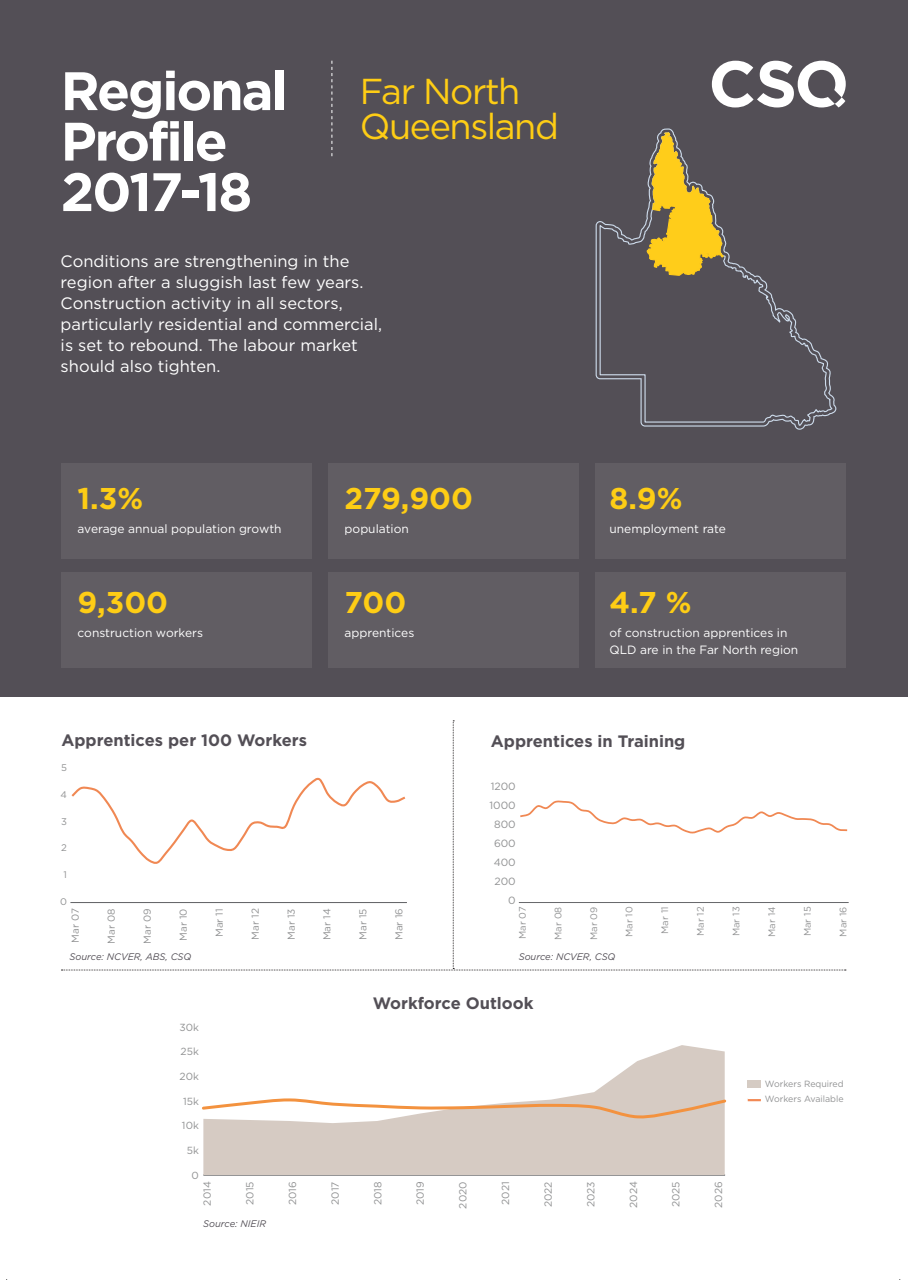
<style>
.page{position:relative;width:908px;height:1280px;background:#fff}
.page>*{position:absolute;margin:0;border:0;box-sizing:border-box;transform-origin:0 0}
.t1{font:700 54px/50.4px "Gotham";letter-spacing:-.04em;color:#fff}
.t2{font:36px/34.5px "Gotham HTF";letter-spacing:-.04em;color:#fecd15}
.t3{font:700 30px "Gotham";color:#fecd15}
.Subheading_A{font:16.5px/21px "Gotham HTF";color:#fff}
.t4{font:700 16.5px "Gotham";color:#534f56}
.t5{font:12px "Gotham HTF";color:#fff}
.t6{font:10.5px/19px "Gotham";color:#919293;text-align:right}
.t7{font:10.35px "Gotham";color:#919293}
.t8{font:10.05px "Gotham";color:#919293}
.t9{font:italic 9.6px "Gotham";color:#534f56}
.t10{font:9.6px "Gotham";color:#919293}
.t11{font:9.45px "Gotham";color:#919293}
.t12{font:9px/15px "Gotham";color:#919293}
</style>
<div class="page">
<div style="left:0;top:0;width:908px;height:696px;background:#534f56"></div>
<div style="left:595px;top:463px;width:251px;height:95px;background:#615d63"></div>
<div style="left:595px;top:572px;width:251px;height:95px;background:#615d63"></div>
<div style="left:328px;top:463px;width:251px;height:95px;background:#615d63"></div>
<div style="left:61px;top:463px;width:250px;height:95px;background:#615d63"></div>
<svg style="left:331px;top:61px;width:1px;height:95px"></svg>
<svg style="left:712px;top:61px;width:134px;height:46px"></svg>
<div style="left:328px;top:572px;width:251px;height:95px;background:#615d63"></div>
<div style="left:61px;top:572px;width:250px;height:95px;background:#615d63"></div>
<svg style="left:61px;top:720px;width:788px;height:250px"></svg>
<hr style="left:203px;top:1173px;width:522px;height:2px;background:#66676a">
<svg style="left:203px;top:1045px;width:522px;height:129px;fill:#d6cbc3"></svg>
<svg style="left:202px;top:1096px;width:525px;height:24px"></svg>
<svg style="left:595px;top:128px;width:241px;height:301px"></svg>
<svg style="left:646px;top:131px;width:78px;height:145px"></svg>
<svg style="left:748px;top:1099px;width:13px;height:1px"></svg>
<div style="left:748px;top:1079px;width:13px;height:8px;background:#d5cbc3"></div>
<p class="t1" style="left:61px;top:64px;width:229px">Regional<br>Profile<br>2017-18</p>
<p class="t2" style="left:360px;top:74px;width:200px">Far North<br>Queensland</p>
<p class="Subheading_A" style="left:61px;top:251px;width:323px">Conditions are strengthening in the region after a sluggish last few years.<br>Construction activity in all sectors, particularly residential and commercial, is set to rebound. The labour market should also tighten.</p>
<p class="t3" style="left:78px;top:481px;width:67px">1.3%</p>
<p class="t5" style="left:78px;top:521px;width:205px">average annual population growth</p>
<p class="t3" style="left:78px;top:585px;width:92px">9,300</p>
<p class="t5" style="left:78px;top:625px;width:127px">construction workers</p>
<p class="t3" style="left:345px;top:481px;width:130px">279,900</p>
<p class="t5" style="left:345px;top:521px;width:66px">population</p>
<p class="t3" style="left:345px;top:585px;width:63px">700</p>
<p class="t5" style="left:345px;top:625px;width:71px">apprentices</p>
<p class="t3" style="left:609px;top:481px;width:75px">8.9%</p>
<p class="t5" style="left:609px;top:521px;width:118px">unemployment rate</p>
<p class="t3" style="left:609px;top:585px;width:84px">4.7 %</p>
<p class="t5" style="left:609px;top:625px;width:179px">of construction apprentices in</p>
<p class="t5" style="left:609px;top:642px;width:190px">QLD are in the Far North region</p>
<p class="t4" style="left:61px;top:730px;width:247px">Apprentices per 100 Workers</p>
<p class="t4" style="left:491px;top:731px;width:196px">Apprentices in Training</p>
<p class="t10" style="left:61px;top:761px;width:7px">5</p>
<p class="t10" style="left:60px;top:788px;width:8px">4</p>
<p class="t10" style="left:61px;top:814px;width:7px">3</p>
<p class="t10" style="left:61px;top:841px;width:7px">2</p>
<p class="t10" style="left:63px;top:868px;width:5px">1</p>
<p class="t10" style="left:60px;top:895px;width:8px">0</p>
<p class="t8" style="left:69px;top:942px;width:36px;rotate:-90deg">Mar 07</p>
<p class="t8" style="left:105px;top:943px;width:37px;rotate:-90deg">Mar 08</p>
<p class="t8" style="left:141px;top:943px;width:37px;rotate:-90deg">Mar 09</p>
<p class="t8" style="left:177px;top:940px;width:34px;rotate:-90deg">Mar 10</p>
<p class="t8" style="left:213px;top:937px;width:30px;rotate:-90deg">Mar 11</p>
<p class="t8" style="left:249px;top:939px;width:33px;rotate:-90deg">Mar 12</p>
<p class="t8" style="left:285px;top:939px;width:33px;rotate:-90deg">Mar 13</p>
<p class="t8" style="left:321px;top:940px;width:33px;rotate:-90deg">Mar 14</p>
<p class="t8" style="left:357px;top:939px;width:33px;rotate:-90deg">Mar 15</p>
<p class="t8" style="left:392px;top:939px;width:33px;rotate:-90deg">Mar 16</p>
<p class="t6" style="left:489px;top:776px;width:28px">1200<br>1000<br>800<br>600<br>400<br>200<br>0</p>
<p class="t11" style="left:516px;top:939px;width:34px;rotate:-90deg">Mar 07</p>
<p class="t11" style="left:552px;top:939px;width:35px;rotate:-90deg">Mar 08</p>
<p class="t11" style="left:587px;top:939px;width:35px;rotate:-90deg">Mar 09</p>
<p class="t11" style="left:623px;top:937px;width:32px;rotate:-90deg">Mar 10</p>
<p class="t11" style="left:659px;top:933px;width:29px;rotate:-90deg">Mar 11</p>
<p class="t11" style="left:694px;top:935px;width:31px;rotate:-90deg">Mar 12</p>
<p class="t11" style="left:730px;top:936px;width:31px;rotate:-90deg">Mar 13</p>
<p class="t11" style="left:766px;top:936px;width:32px;rotate:-90deg">Mar 14</p>
<p class="t11" style="left:801px;top:936px;width:31px;rotate:-90deg">Mar 15</p>
<p class="t11" style="left:837px;top:936px;width:31px;rotate:-90deg">Mar 16</p>
<p class="t9" style="left:70px;top:950px;width:123px">Source: NCVER, ABS, CSQ</p>
<p class="t9" style="left:519px;top:950px;width:98px">Source: NCVER, CSQ</p>
<p class="t7" style="left:179px;top:1019px;width:21px">30k</p>
<p class="t7" style="left:181px;top:1044px;width:20px">25k</p>
<p class="t7" style="left:179px;top:1069px;width:21px">20k</p>
<p class="t7" style="left:183px;top:1093px;width:17px">15k</p>
<p class="t7" style="left:182px;top:1118px;width:18px">10k</p>
<p class="t7" style="left:187px;top:1143px;width:14px">5k</p>
<p class="t7" style="left:191px;top:1168px;width:9px">0</p>
<p class="t4" style="left:373px;top:993px;width:162px">Workforce Outlook</p>
<p class="t7" style="left:201px;top:1205px;width:26px;rotate:-90deg">2014</p>
<p class="t7" style="left:243px;top:1204px;width:25px;rotate:-90deg">2015</p>
<p class="t7" style="left:286px;top:1205px;width:25px;rotate:-90deg">2016</p>
<p class="t7" style="left:328px;top:1204px;width:25px;rotate:-90deg">2017</p>
<p class="t7" style="left:371px;top:1204px;width:25px;rotate:-90deg">2018</p>
<p class="t7" style="left:414px;top:1205px;width:25px;rotate:-90deg">2019</p>
<p class="t7" style="left:456px;top:1208px;width:29px;rotate:-90deg">2020</p>
<p class="t7" style="left:499px;top:1204px;width:25px;rotate:-90deg">2021</p>
<p class="t7" style="left:541px;top:1206px;width:27px;rotate:-90deg">2022</p>
<p class="t7" style="left:584px;top:1207px;width:27px;rotate:-90deg">2023</p>
<p class="t7" style="left:627px;top:1207px;width:28px;rotate:-90deg">2024</p>
<p class="t7" style="left:669px;top:1207px;width:27px;rotate:-90deg">2025</p>
<p class="t7" style="left:712px;top:1207px;width:28px;rotate:-90deg">2026</p>
<p class="t9" style="left:203px;top:1217px;width:64px">Source: NIEIR</p>
<p class="t12" style="left:765px;top:1076px;width:80px">Workers Required<br>Workers Available</p>
</div>
